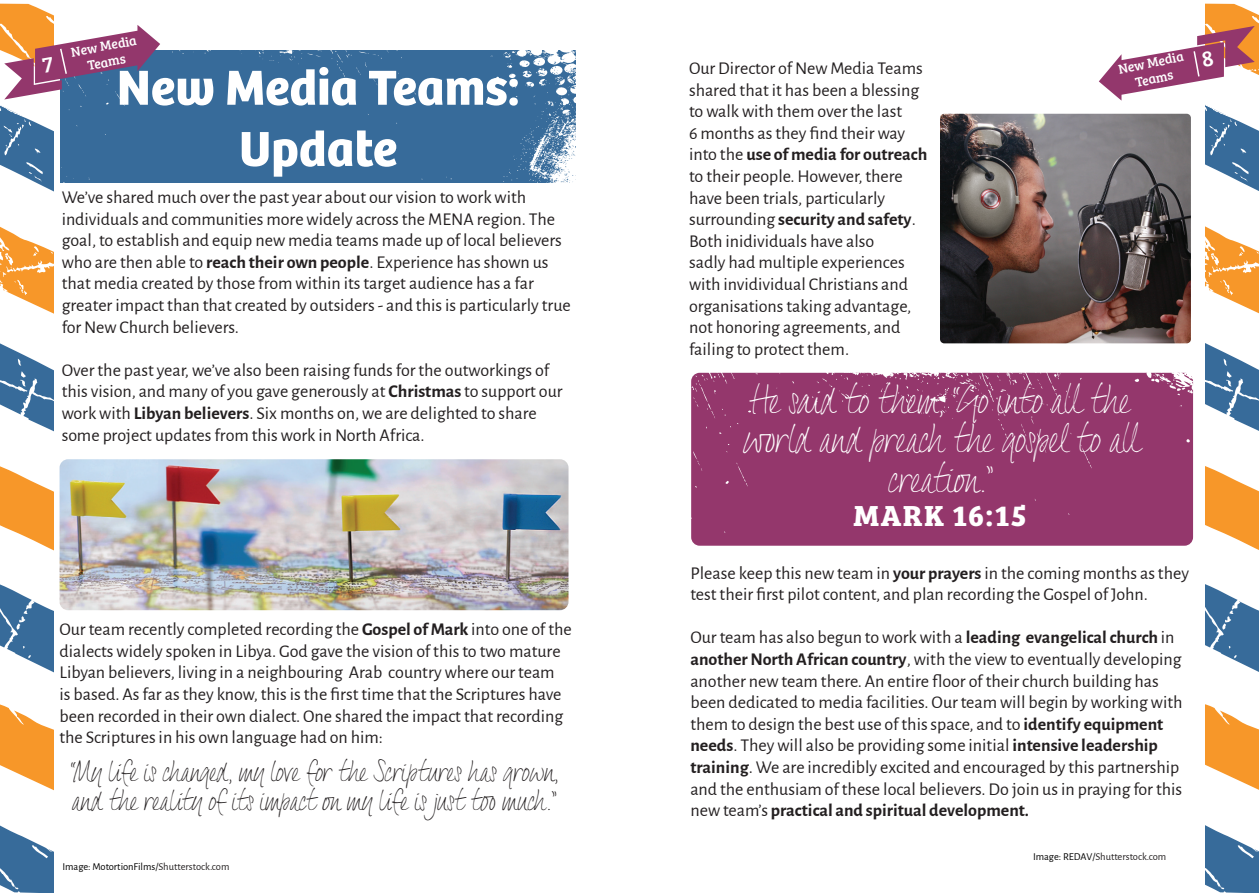
<style>
.page{position:relative;width:1259px;height:893px;background:#fff}
.page>*{position:absolute;margin:0;border:0;box-sizing:border-box;transform-origin:0 0}
.t1{font:700 51px/61.2px "Bree";color:#fff;text-align:center}
.t2{font:33px/39.6px "Dextera";color:#fff;text-align:center}
.t3{font:700 30px "Bree Serif";letter-spacing:.05em;color:#fff}
.t4{font:24px/28.8px "Dextera";color:#231f20}
.t5{font:18px/21.6px "Alegreya Sans";color:#231f20}
.t6{font:13.5px/16.2px "Bree Serif";color:#fff;text-align:center}
.t7{font:10.5px "Alegreya Sans";color:#000}
.t8{font:10.5px "Alegreya Sans";color:#231f20}
.s1{font-weight:700}
.s2{color:#231f20}
.s3{color:#000}
</style>
<div class="page">
<svg style="left:0;top:3px;width:53px;height:890px"></svg>
<svg style="left:1205px;top:3px;width:54px;height:890px"></svg>
<div style="left:61px;top:50px;width:514px;height:133px;background:#376b9a"></div>
<svg style="left:551px;top:50px;width:25px;height:24px"></svg>
<svg style="left:540px;top:73px;width:5px;height:3px"></svg>
<svg style="left:532px;top:112px;width:44px;height:71px"></svg>
<img style="left:940px;top:114px;width:251px;height:229px">
<div style="left:691px;top:373px;width:502px;height:173px;background:#94376c"></div>
<svg style="left:1175px;top:374px;width:18px;height:19px"></svg>
<img style="left:60px;top:459px;width:508px;height:151px">
<svg style="left:4px;top:25px;width:156px;height:74px"></svg>
<svg style="left:1099px;top:26px;width:155px;height:75px"></svg>
<p class="t6" style="left:70px;top:43px;width:68px;rotate:-10deg">New Media<br>Teams</p>
<h1 class="t1" style="left:117px;top:53px;width:404px">New Media Teams:<br>Update</h1>
<p class="t5" style="left:62px;top:185px;width:511px">We’ve shared much over the past year about our vision to work with individuals and communities more widely across the MENA region. The goal, to establish and equip new media teams made up of local believers who are then able to <span class="s1">reach their own people</span>. Experience has shown us that media created by those from within its target audience has a far greater impact than that created by outsiders - and this is particularly true for New Church believers.</p>
<p class="t5" style="left:62px;top:358px;width:502px">Over the past year, we’ve also been raising funds for the outworkings of this vision, and many of you gave generously at <span class="s1">Christmas</span> to support our work with <span class="s1">Libyan believers</span>. Six months on, we are delighted to share some project updates from this work in North Africa.</p>
<p class="t5" style="left:60px;top:618px;width:514px">Our team recently completed recording the <span class="s1">Gospel of Mark</span> into one of the dialects widely spoken in Libya. God gave the vision of this to two mature Libyan believers, living in a neighbouring Arab country where our team<br>is based. As far as they know, this is the first time that the Scriptures have been recorded in their own dialect. One shared the impact that recording the Scriptures in his own language had on him:</p>
<h3 class="t4" style="left:71px;top:759px;width:489px">“My life is changed, my love for the Scriptures has grown, and the reality of its impact on my life is just too much.”</h3>
<p class="t7" style="left:62px;top:860px;width:168px">Image: MotortionFilms/<span class="s2">Shutterstock.com</span></p>
<p class="t5" style="left:689px;top:56px;width:240px">Our Director of New Media Teams shared that it has been a blessing to walk with them over the last<br>6 months as they find their way into the <span class="s1">use of media for outreach </span>to their people. However, there have been trials, particularly surrounding <span class="s1">security and safety</span>.<br>Both inidividuals have also<br>sadly had multiple experiences with invidividual Christians and organisations taking advantage, not honoring agreements, and failing to protect them.</p>
<p class="t6" style="left:1116px;top:61px;width:68px;rotate:-12deg">New Media<br>Teams</p>
<h2 class="t2" style="left:743px;top:382px;width:401px">He said to them, “Go into all the world and preach the gospel to all creation.”</h2>
<h3 class="t3" style="left:853px;top:492px;width:175px">MARK 16:15</h3>
<p class="t5" style="left:690px;top:561px;width:500px">Please keep this new team in <span class="s1">your prayers</span> in the coming months as they test their first pilot content, and plan recording the Gospel of John.</p>
<p class="t5" style="left:690px;top:626px;width:493px">Our team has also begun to work with a <span class="s1">leading evangelical church</span> in <span class="s1">another North African country</span>, with the view to eventually developing another new team there. An entire floor of their church building has been dedicated to media facilities. Our team will begin by working with them to design the best use of this space, and to <span class="s1">identify equipment needs</span>. They will also be providing some initial <span class="s1">intensive leadership training</span>. We are incredibly excited and encouraged by this partnership and the enthusiam of these local believers. Do join us in praying for this new team’s <span class="s1">practical and spiritual development.</span></p>
<p class="t8" style="left:1033px;top:850px;width:135px"><span class="s3">Image: REDAV/</span>Shutterstock.com</p>
</div>
